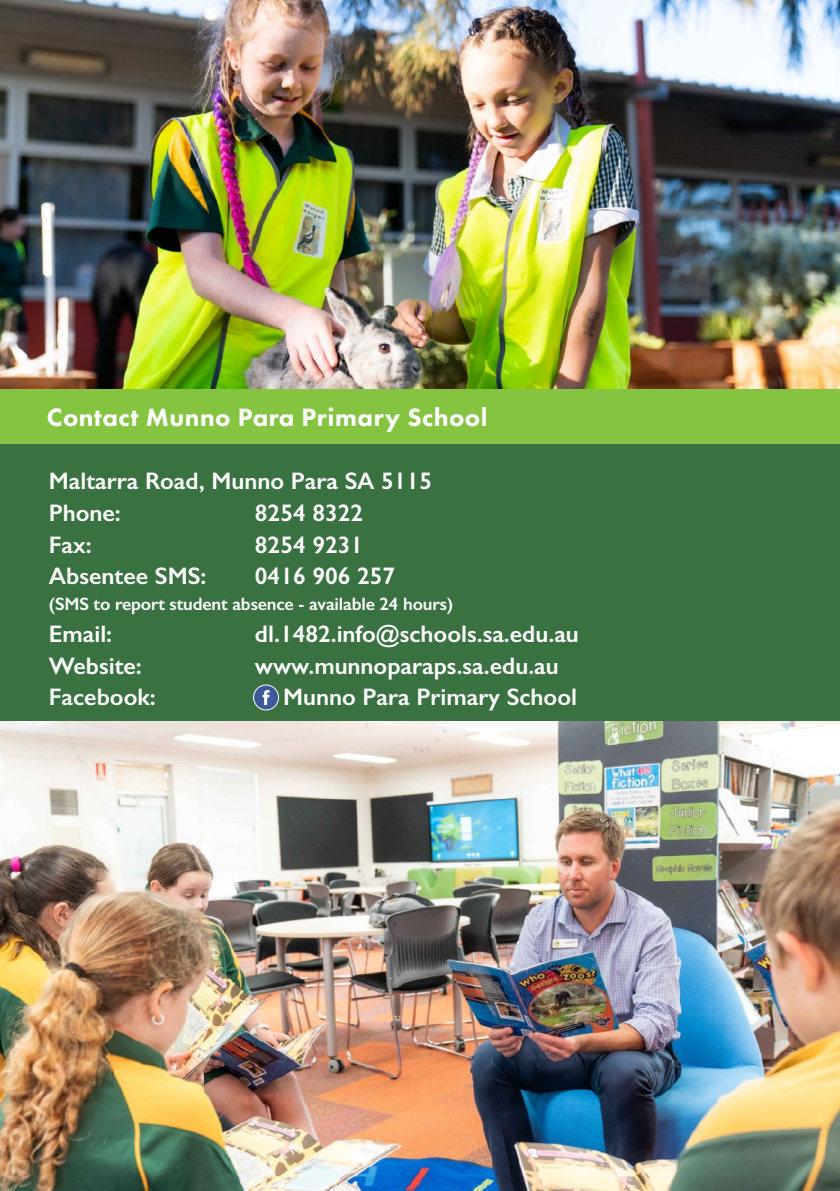
<style>
.page{position:relative;width:840px;height:1191px;background:#fff}
.page>*{position:absolute;margin:0;border:0;box-sizing:border-box;transform-origin:0 0}
.t1{font:800 26px "Futura PT";letter-spacing:.02em;color:#fff}
.t2{font:600 24px/31.6px "Gill Sans";color:#fff}
.t3{font:600 18px "Gill Sans";letter-spacing:-.01em;color:#fff}
</style>
<div class="page">
<div style="left:0;top:389px;width:839px;height:657px;background:#397141"></div>
<img style="left:0;top:0;width:839px;height:389px">
<div style="left:0;top:389px;width:839px;height:54px;background:#84c440"></div>
<div style="left:253px;top:685px;width:25px;height:25px;background:#3d5999;border-radius:50%"></div>
<div style="left:253px;top:685px;width:26px;height:25px;border:1px solid #fff;border-radius:50%"></div>
<svg style="left:262px;top:690px;width:7px;height:15px"></svg>
<img style="left:0;top:721px;width:839px;height:470px">
<p class="t1" style="left:47px;top:401px;width:442px">Contact Munno Para Primary School</p>
<p class="t2" style="left:49px;top:465px;width:384px">Maltarra Road, Munno Para SA 5115<br>Phone:</p>
<p class="t2" style="left:255px;top:497px;width:110px">8254 8322</p>
<p class="t2" style="left:49px;top:528px;width:45px">Fax:</p>
<p class="t2" style="left:255px;top:528px;width:110px">8254 9231</p>
<p class="t2" style="left:49px;top:560px;width:159px">Absentee SMS:</p>
<p class="t2" style="left:255px;top:560px;width:142px">0416 906 257</p>
<p class="t3" style="left:49px;top:593px;width:406px">(SMS to report student absence - available 24 hours)</p>
<p class="t2" style="left:49px;top:618px;width:65px">Email:</p>
<p class="t2" style="left:255px;top:618px;width:325px">dl.1482.info@schools.sa.edu.au</p>
<p class="t2" style="left:49px;top:649px;width:95px">Website:</p>
<p class="t2" style="left:255px;top:649px;width:305px">www.munnoparaps.sa.edu.au</p>
<p class="t2" style="left:49px;top:681px;width:108px">Facebook:</p>
<p class="t2" style="left:283px;top:681px;width:295px">Munno Para Primary School</p>
</div>
